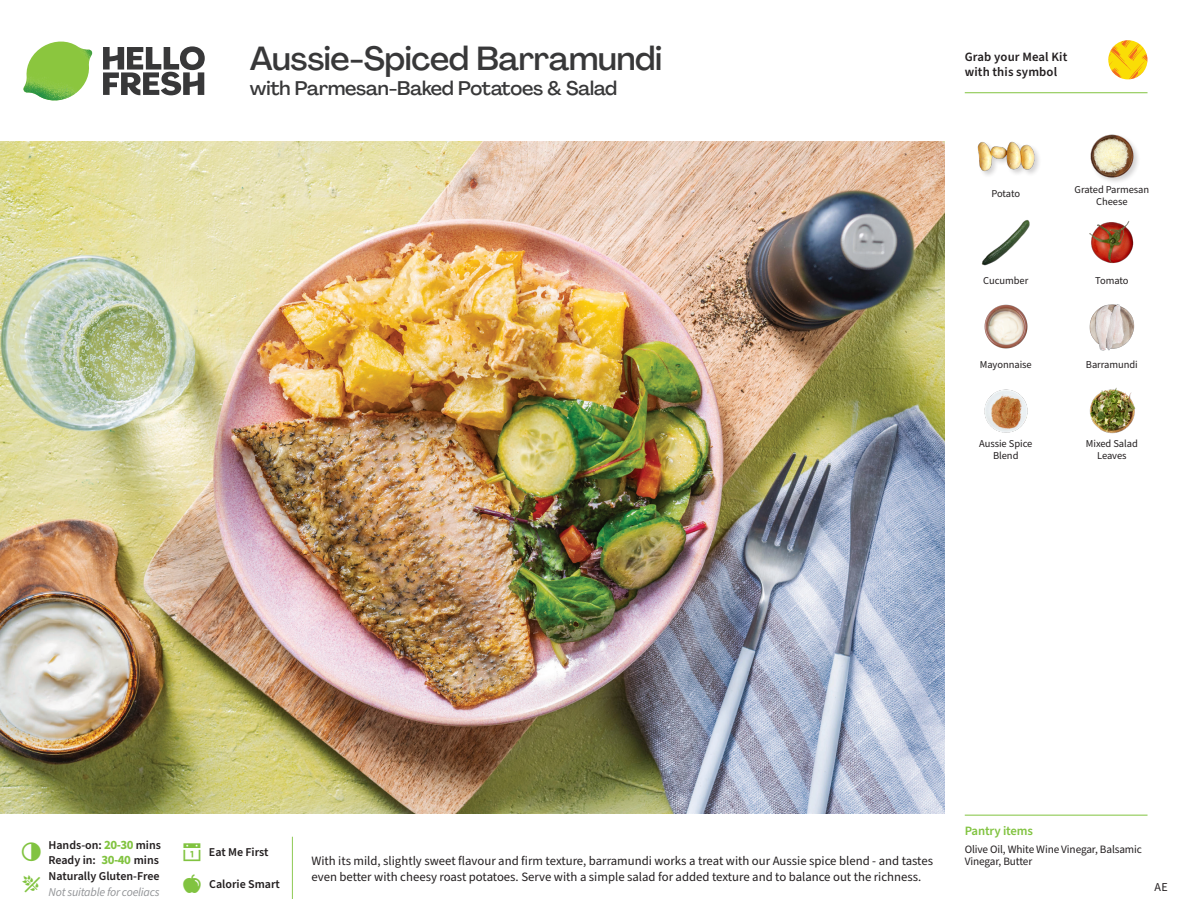
<style>
.page{position:relative;width:1188px;height:918px;background:#fff}
.page>*{position:absolute;margin:0;border:0;box-sizing:border-box;transform-origin:0 0}
._15_Titel_UK{font:500 33px "Agrandir";letter-spacing:-.01em;color:#383839}
._15_Titel_UK-2{font:500 19.5px "Agrandir";letter-spacing:-.01em;color:#383839}
.Step_6_Text_AU{font:12.75px "Source Sans Pro";color:#231f20}
.t1{font:600 12.75px/15px "Source Sans Pro";letter-spacing:.01em;color:#231f20}
._04_Headers_Front{font:600 12.75px "Source Sans Pro";letter-spacing:-.01em;color:#81c340}
._04_Intro{font:600 12px "Source Sans Pro";color:#231f20}
._04_Intro-2{font:italic 12px "Source Sans Pro";letter-spacing:-.02em;color:#939598}
.t2{font:12px "Source Sans Pro";color:#231f20}
._05_Pantry{font:11.25px/12px "Source Sans Pro";letter-spacing:-.01em;color:#231f20}
._18_FRONT_ingredient{font:10.5px/12px "Source Sans Pro";letter-spacing:-.005em;color:#231f20;text-align:center}
.s1{font-weight:700;font-size:12.75px;color:#81c340}
</style>
<div class="page">
<svg style="left:103px;top:46px;width:102px;height:49px"></svg>
<img style="left:23px;top:42px;width:69px;height:59px">
<img style="left:0;top:142px;width:945px;height:672px">
<img style="left:1089px;top:304px;width:46px;height:47px">
<img style="left:1089px;top:387px;width:47px;height:47px">
<img style="left:984px;top:389px;width:44px;height:44px">
<img style="left:984px;top:304px;width:44px;height:45px">
<img style="left:981px;top:220px;width:49px;height:46px">
<img style="left:1089px;top:221px;width:45px;height:43px">
<div style="left:977px;top:141px;width:65px;height:37px;background:#231f20;opacity:.2"></div>
<img style="left:977px;top:141px;width:57px;height:37px">
<img style="left:1090px;top:134px;width:48px;height:48px">
<hr style="left:965px;top:815px;width:183px;height:1px;background:#81c340">
<svg style="left:1091px;top:40px;width:57px;height:54px"></svg>
<hr style="left:965px;top:92px;width:183px;height:1px;background:#81c340">
<p class="_15_Titel_UK" style="left:250px;top:38px;width:414px">Aussie-Spiced Barramundi</p>
<p class="_15_Titel_UK-2" style="left:250px;top:76px;width:369px">with Parmesan-Baked Potatoes &amp; Salad</p>
<p class="t1" style="left:965px;top:50px;width:104px">Grab your Meal Kit with this symbol</p>
<p class="_18_FRONT_ingredient" style="left:992px;top:188px;width:30px">Potato</p>
<p class="_18_FRONT_ingredient" style="left:983px;top:274px;width:47px">Cucumber</p>
<p class="_18_FRONT_ingredient" style="left:1075px;top:183px;width:76px">Grated Parmesan<br>Cheese</p>
<p class="_18_FRONT_ingredient" style="left:1095px;top:274px;width:35px">Tomato</p>
<p class="_18_FRONT_ingredient" style="left:980px;top:358px;width:53px">Mayonnaise</p>
<p class="_18_FRONT_ingredient" style="left:1086px;top:359px;width:53px">Barramundi</p>
<p class="_18_FRONT_ingredient" style="left:979px;top:438px;width:55px">Aussie Spice<br>Blend</p>
<p class="_18_FRONT_ingredient" style="left:1086px;top:438px;width:54px">Mixed Salad<br>Leaves</p>
<p class="_04_Intro" style="left:48px;top:837px;width:114px">Hands-on: <span class="s1">20-30</span> mins</p>
<p class="_04_Intro" style="left:48px;top:852px;width:112px">Ready in: <span class="s1">30-40</span> mins</p>
<p class="_04_Intro" style="left:209px;top:844px;width:61px">Eat Me First</p>
<p class="Step_6_Text_AU" style="left:311px;top:852px;width:623px">With its mild, slightly sweet flavour and firm texture, barramundi works a treat with our Aussie spice blend - and tastes</p>
<p class="_04_Intro" style="left:49px;top:868px;width:113px">Naturally Gluten-Free</p>
<p class="Step_6_Text_AU" style="left:311px;top:868px;width:611px">even better with cheesy roast potatoes. Serve with a simple salad for added texture and to balance out the richness.</p>
<p class="_04_Intro-2" style="left:49px;top:884px;width:112px">Not suitable for coeliacs</p>
<p class="_04_Intro" style="left:209px;top:876px;width:72px">Calorie Smart</p>
<p class="_04_Headers_Front" style="left:965px;top:822px;width:70px">Pantry items</p>
<p class="_05_Pantry" style="left:965px;top:844px;width:179px">Olive Oil, White Wine Vinegar, Balsamic<br>Vinegar, Butter</p>
<p class="t2" style="left:1155px;top:879px;width:15px">AE</p>
</div>
